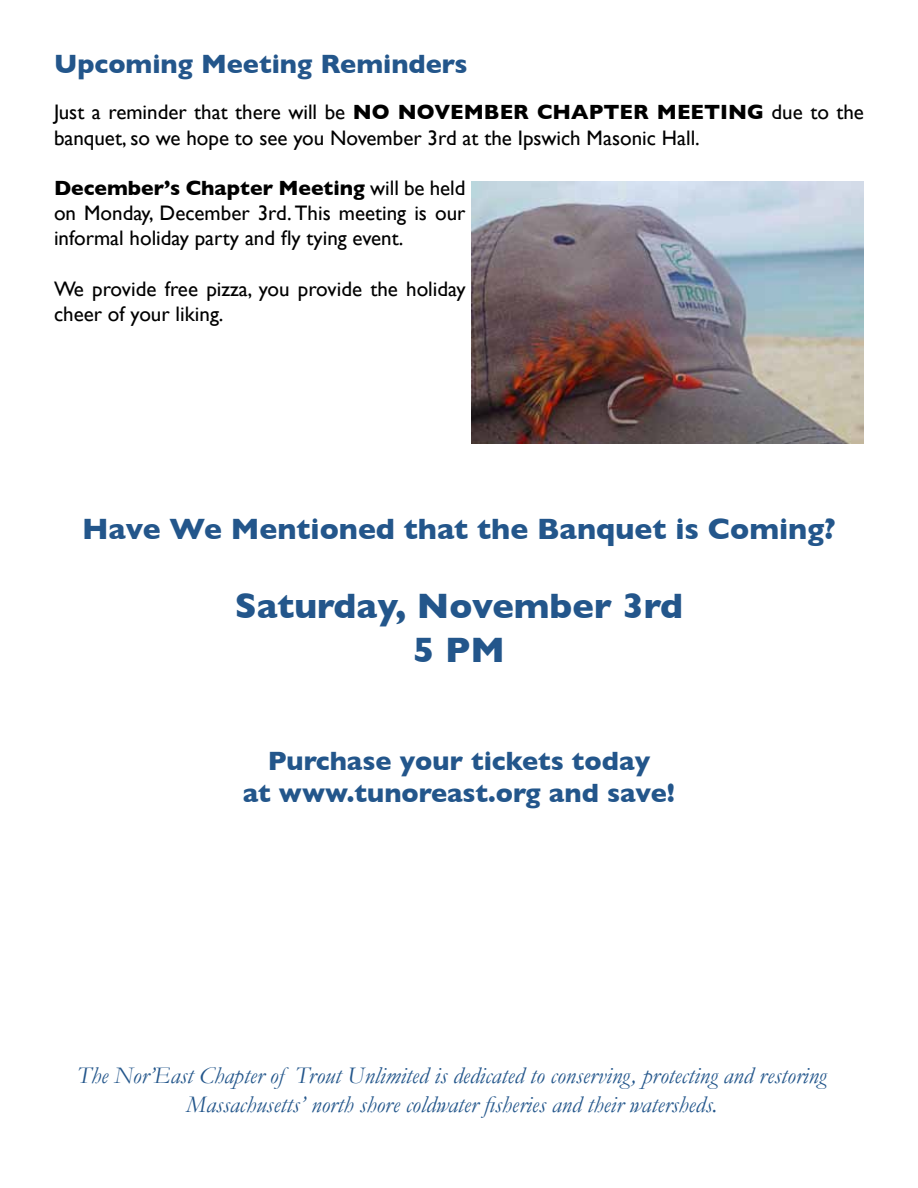
<style>
.page{position:relative;width:918px;height:1188px;background:#fff}
.page>*{position:absolute;margin:0;border:0;box-sizing:border-box;transform-origin:0 0}
.t1{font:700 36px/43.2px "Gill Sans";color:#23568b;text-align:center}
.t2{font:700 30px "Gill Sans";color:#23568b}
.t3{font:700 27px/32.4px "Gill Sans";color:#23568b;text-align:center}
.t4{font:italic 24px/28.8px "Garamond";color:#23568b;text-align:center}
.t5{font:21px/25.2px "Gill Sans";color:#000}
.s1{font-weight:700}
</style>
<div class="page">
<img style="left:472px;top:182px;width:392px;height:261px">
<p class="t3" style="left:54px;top:47px;width:415px">Upcoming Meeting Reminders</p>
<p class="t5" style="left:54px;top:100px;width:812px">Just a reminder that there will be <span class="s1">NO NOVEMBER CHAPTER MEETING</span> due to the banquet, so we hope to see you November 3rd at the Ipswich Masonic Hall.</p>
<p class="t5" style="left:54px;top:175px;width:413px;text-align:justify"><span class="s1">December’s Chapter Meeting</span> will be held on Monday, December 3rd. This meeting is our informal holiday party and fly tying event.</p>
<p class="t5" style="left:54px;top:276px;width:413px">We provide free pizza, you provide the holiday cheer of your liking.</p>
<h2 class="t2" style="left:82px;top:511px;width:755px">Have We Mentioned that the Banquet is Coming?</h2>
<h1 class="t1" style="left:235px;top:584px;width:450px">Saturday, November 3rd<br>5 PM</h1>
<p class="t3" style="left:243px;top:744px;width:434px">Purchase your tickets today<br>at www.tunoreast.org and save!</p>
<p class="t4" style="left:77px;top:1061px;width:751px">The Nor’East Chapter of Trout Unlimited is dedicated to conserving, protecting and restoring<br>Massachusetts’ north shore coldwater fisheries and their watersheds.</p>
</div>
